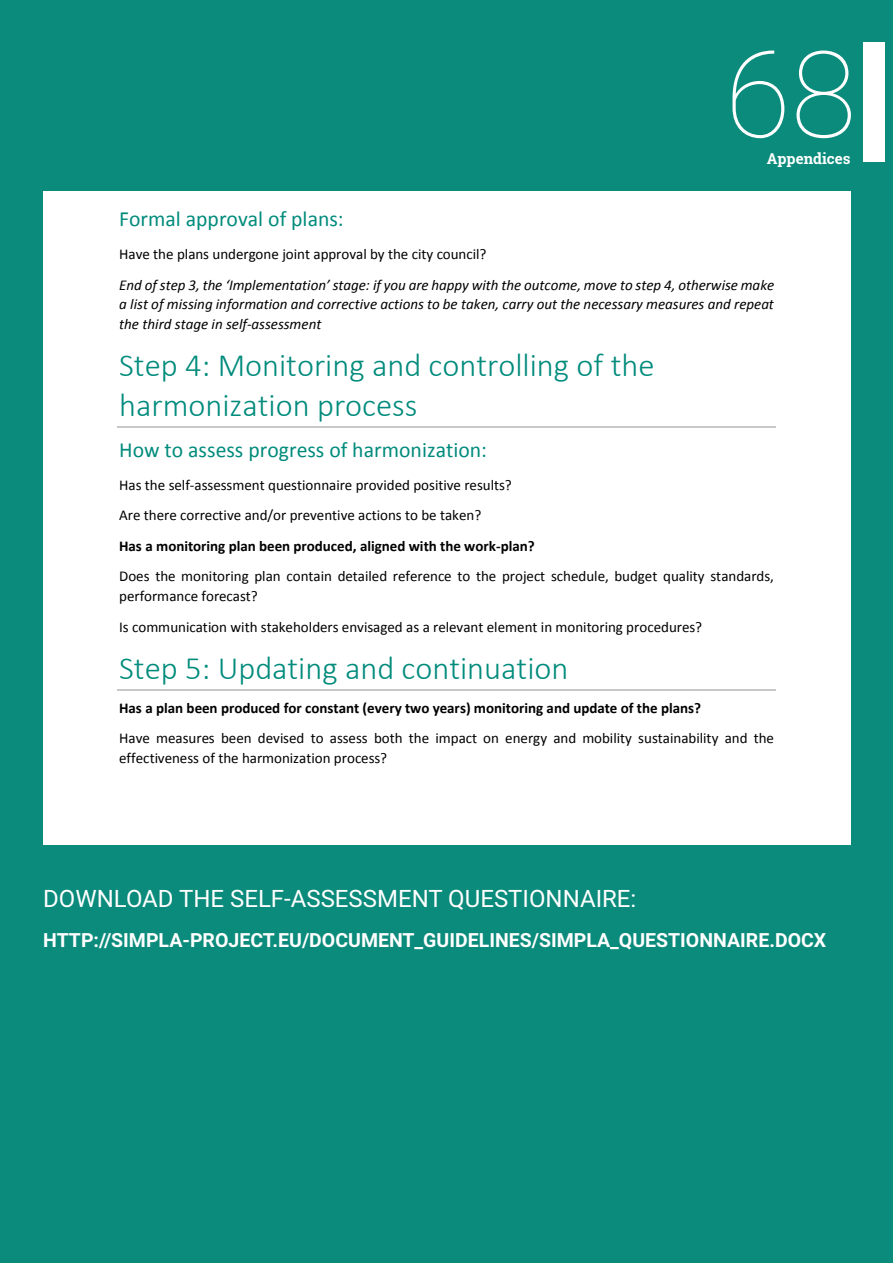
<style>
.page{position:relative;width:893px;height:1263px;background:#0a8b7b}
.page>*{position:absolute;margin:0;border:0;box-sizing:border-box;transform-origin:0 0}
.t1{font:100 120px "Roboto";color:#fff}
.t2{font:300 32.55px/39.8px "Calibri";color:#008b7c}
.t3{font:24px "Roboto";color:#fff}
.t4{font:21.75px "Calibri";color:#008b7c}
.t5{font:700 19.5px "Roboto";color:#fff}
.t6{font:15px/19.8px "Calibri";color:#000}
.t7{font:italic 15px/19.6px "Calibri";color:#000;text-align:justify}
.t8{font:700 15px "Calibri";letter-spacing:-.005em;color:#000}
.t9{font:700 15px "Roboto Slab";color:#fff}
</style>
<div class="page">
<div style="left:863px;top:43px;width:21px;height:119px;background:#fff"></div>
<div style="left:43px;top:191px;width:808px;height:654px;background:#fff"></div>
<hr style="left:117px;top:426px;width:659px;height:2px;background:#c6c8ca">
<hr style="left:117px;top:689px;width:659px;height:1px;background:#c6c8ca">
<h1 class="t1" style="left:725px;top:10px;width:133px">68</h1>
<p class="t9" style="left:767px;top:148px;width:85px">Appendices</p>
<h3 class="t4" style="left:119px;top:204px;width:226px">Formal approval of plans:</h3>
<p class="t6" style="left:119px;top:244px;width:369px">Have the plans undergone joint approval by the city council?</p>
<p class="t7" style="left:119px;top:274px;width:657px">End of step 3, the ‘Implementation’ stage: if you are happy with the outcome, move to step 4, otherwise make a list of missing information and corrective actions to be taken, carry out the necessary measures and repeat the third stage in self-assessment</p>
<h2 class="t2" style="left:119px;top:345px;width:537px">Step 4: Monitoring and controlling of the harmonization process</h2>
<h3 class="t4" style="left:119px;top:434px;width:369px">How to assess progress of harmonization:</h3>
<p class="t6" style="left:119px;top:469px;width:394px;line-height:30.6px">Has the self-assessment questionnaire provided positive results?<br>Are there corrective and/or preventive actions to be taken?</p>
<p class="t8" style="left:119px;top:535px;width:417px">Has a monitoring plan been produced, aligned with the work-plan?</p>
<p class="t6" style="left:119px;top:566px;width:656px">Does the monitoring plan contain detailed reference to the project schedule, budget quality standards, performance forecast?</p>
<p class="t6" style="left:119px;top:616px;width:585px">Is communication with stakeholders envisaged as a relevant element in monitoring procedures?</p>
<h2 class="t2" style="left:119px;top:648px;width:451px">Step 5: Updating and continuation</h2>
<p class="t8" style="left:119px;top:697px;width:583px">Has a plan been produced for constant (every two years) monitoring and update of the plans?</p>
<p class="t6" style="left:119px;top:728px;width:656px">Have measures been devised to assess both the impact on energy and mobility sustainability and the effectiveness of the harmonization process?</p>
<h3 class="t3" style="left:43px;top:881px;width:17px">DOWNLOAD</h3>
<h3 class="t3" style="left:179px;top:881px;width:284px">THE SELF-ASSESSMENT QUESTIONNAIRE</h3>
<h3 class="t3" style="left:631px;top:881px;width:7px">:</h3>
<h3 class="t5" style="left:43px;top:926px;width:509px">HTTP://SIMPLA-PROJECT.EU/DOCUMENT_GUIDELINES/SIMPLA</h3>
<h3 class="t5" style="left:610px;top:926px;width:218px">_QUESTIONNAIRE.DOCX</h3>
</div>
